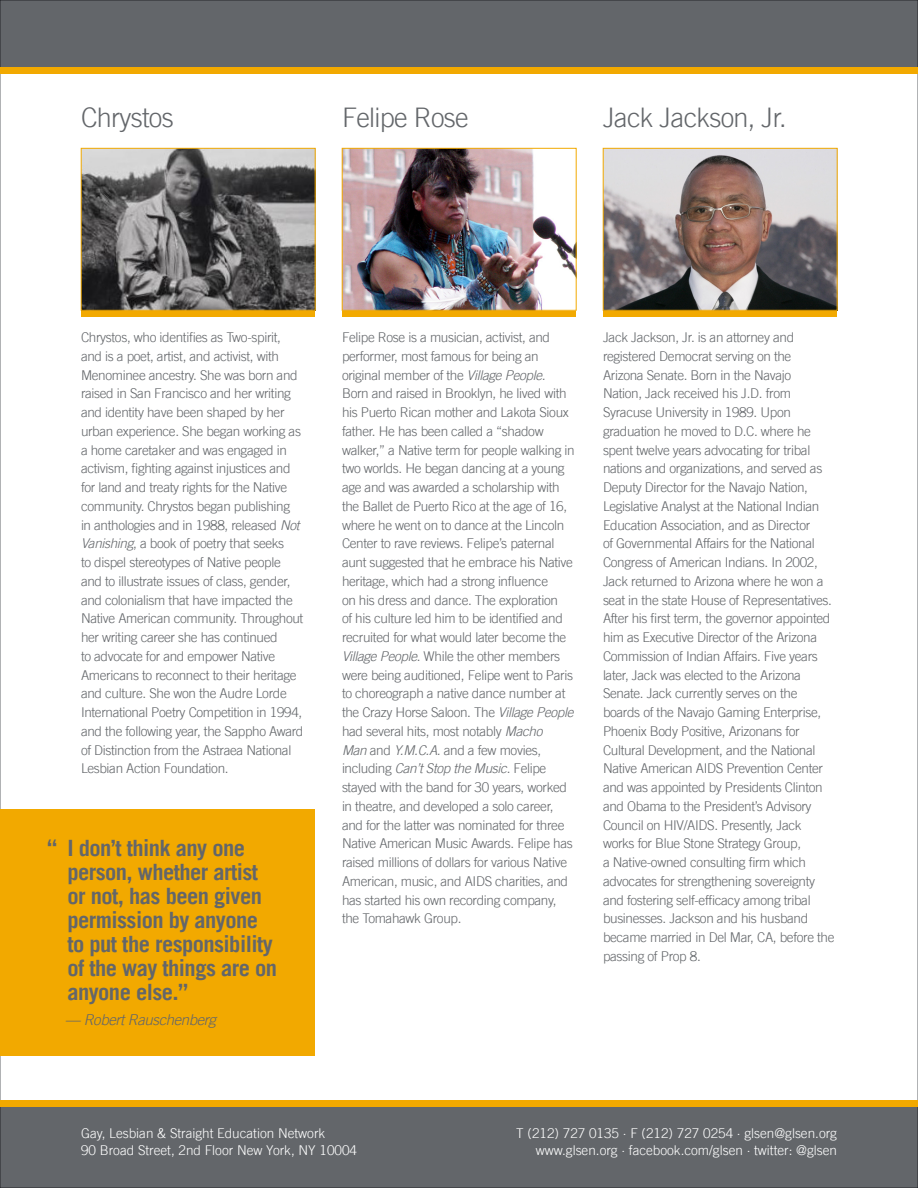
<style>
.page{position:relative;width:918px;height:1188px;background:#fff}
.page>*{position:absolute;margin:0;border:0;box-sizing:border-box;transform-origin:0 0}
.bio_name{font:300 27px "Trade Gothic LT";letter-spacing:-.025em;color:#63666a}
.Paragraph_Style_6{font:700 22.5px/24px "Trade Gothic LT";letter-spacing:-.025em;color:#63666a}
.quote_name{font:italic 300 15px "Trade Gothic LT";letter-spacing:-.025em;color:#63666a}
.body_text{font:300 13.5px/18.8px "Trade Gothic LT";letter-spacing:-.025em;color:#63666a}
.t1{font:300 13.5px "Trade Gothic LT";color:#fff}
.s1{font-style:italic}
</style>
<div class="page">
<div style="left:0;top:0;width:918px;height:68px;background:#63666a"></div>
<div style="left:0;top:1107px;width:918px;height:81px;background:#63666a"></div>
<div style="left:0;top:68px;width:918px;height:6px;background:#f2a900"></div>
<div style="left:0;top:1100px;width:918px;height:7px;background:#f2a900"></div>
<div style="left:81px;top:310px;width:234px;height:7px;background:#f2a900"></div>
<img style="left:83px;top:150px;width:230px;height:158px">
<div style="left:81px;top:148px;width:234px;height:162px;border:1px solid #f2a900"></div>
<div style="left:342px;top:310px;width:234px;height:7px;background:#f2a900"></div>
<img style="left:344px;top:150px;width:230px;height:158px">
<div style="left:342px;top:148px;width:234px;height:162px;border:1px solid #f2a900"></div>
<div style="left:603px;top:310px;width:234px;height:7px;background:#f2a900"></div>
<img style="left:605px;top:150px;width:230px;height:158px">
<div style="left:603px;top:148px;width:234px;height:162px;border:1px solid #f2a900"></div>
<div style="left:0;top:809px;width:315px;height:247px;background:#f2a900"></div>
<p class="bio_name" style="left:81px;top:102px;width:94px">Chrystos</p>
<p class="bio_name" style="left:342px;top:102px;width:128px">Felipe Rose</p>
<p class="bio_name" style="left:603px;top:102px;width:185px">Jack Jackson, Jr.</p>
<p class="body_text" style="left:81px;top:328px;width:224px">Chrystos, who identifies as Two-spirit, and is a poet, artist, and activist, with Menominee ancestry. She was born and raised in San Francisco and her writing and identity have been shaped by her urban experience. She began working as a home caretaker and was engaged in activism, fighting against injustices and for land and treaty rights for the Native community. Chrystos began publishing in anthologies and in 1988, released <span class="s1">Not Vanishing</span>, a book of poetry that seeks<br>to dispel stereotypes of Native people and to illustrate issues of class, gender, and colonialism that have impacted the Native American community. Throughout her writing career she has continued<br>to advocate for and empower Native Americans to reconnect to their heritage and culture. She won the Audre Lorde International Poetry Competition in 1994, and the following year, the Sappho Award of Distinction from the Astraea National Lesbian Action Foundation.</p>
<p class="Paragraph_Style_6" style="left:68px;top:836px;width:211px;text-indent:-20px">“ I don’t think any one person, whether artist or not, has been given permission by anyone to put the responsibility of the way things are on anyone else.”</p>
<p class="quote_name" style="left:65px;top:1011px;width:152px">— Robert Rauschenberg</p>
<p class="body_text" style="left:342px;top:328px;width:234px">Felipe Rose is a musician, activist, and performer, most famous for being an original member of the <span class="s1">Village People.<br></span>Born and raised in Brooklyn, he lived with his Puerto Rican mother and Lakota Sioux father. He has been called a “shadow walker,” a Native term for people walking in two worlds. He began dancing at a young age and was awarded a scholarship with the Ballet de Puerto Rico at the age of 16, where he went on to dance at the Lincoln Center to rave reviews. Felipe’s paternal aunt suggested that he embrace his Native heritage, which had a strong influence<br>on his dress and dance. The exploration<br>of his culture led him to be identified and recruited for what would later become the <span class="s1">Village People</span>. While the other members were being auditioned, Felipe went to Paris to choreograph a native dance number at the Crazy Horse Saloon. The <span class="s1">Village People </span>had several hits, most notably <span class="s1">Macho<br>Man</span> and <span class="s1">Y.M.C.A.</span> and a few movies, including <span class="s1">Can’t Stop the Music</span>. Felipe stayed with the band for 30 years, worked in theatre, and developed a solo career, and for the latter was nominated for three Native American Music Awards. Felipe has raised millions of dollars for various Native American, music, and AIDS charities, and has started his own recording company, the Tomahawk Group.</p>
<p class="body_text" style="left:603px;top:328px;width:233px">Jack Jackson, Jr. is an attorney and registered Democrat serving on the Arizona Senate. Born in the Navajo<br>Nation, Jack received his J.D. from Syracuse University in 1989. Upon graduation he moved to D.C. where he spent twelve years advocating for tribal nations and organizations, and served as Deputy Director for the Navajo Nation, Legislative Analyst at the National Indian Education Association, and as Director<br>of Governmental Affairs for the National Congress of American Indians. In 2002, Jack returned to Arizona where he won a seat in the state House of Representatives.<br>After his first term, the governor appointed him as Executive Director of the Arizona Commission of Indian Affairs. Five years later, Jack was elected to the Arizona Senate. Jack currently serves on the boards of the Navajo Gaming Enterprise, Phoenix Body Positive, Arizonans for Cultural Development, and the National Native American AIDS Prevention Center and was appointed by Presidents Clinton and Obama to the President’s Advisory Council on HIV/AIDS. Presently, Jack works for Blue Stone Strategy Group,<br>a Native‑owned consulting firm which advocates for strengthening sovereignty and fostering self-efficacy among tribal businesses. Jackson and his husband became married in Del Mar, CA, before the passing of Prop 8.</p>
<p class="t1" style="left:81px;top:1126px;width:246px">Gay, Lesbian &amp; Straight Education Network</p>
<p class="t1" style="left:516px;top:1126px;width:322px">T (212) 727 0135 · F (212) 727 0254 · glsen@glsen.org</p>
<p class="t1" style="left:81px;top:1142px;width:278px">90 Broad Street, 2nd Floor New York, NY 10004</p>
<p class="t1" style="left:536px;top:1142px;width:303px">www.glsen.org · facebook.com/glsen · twitter: @glsen</p>
</div>
